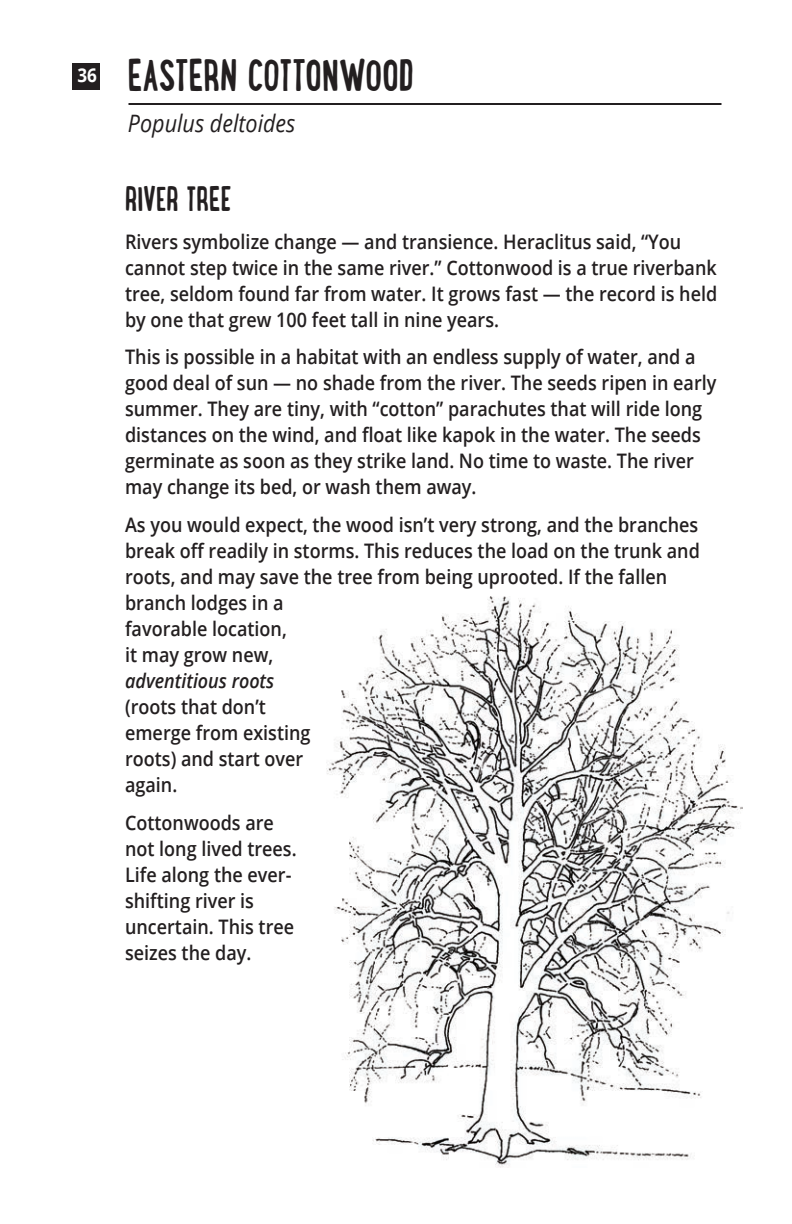
<style>
.page{position:relative;width:792px;height:1224px;background:#fff}
.page>*{position:absolute;margin:0;border:0;box-sizing:border-box;transform-origin:0 0}
.t1{font:700 44px "Lunch Box";letter-spacing:-.01em;color:#231f20;scale:.9 1}
.t2{font:700 34px "Lunch Box";letter-spacing:-.005em;color:#231f20;scale:.9 1}
.t3{font:italic 24px "Open Sans";color:#231f20;scale:.9 1}
.t4{font:600 20px/26px "Open Sans";color:#231f20;scale:.9 1}
.t5{font:italic 600 20px "Open Sans";color:#231f20;scale:.9 1}
.t6{font:700 19px "Open Sans";color:#fff;scale:.9 1}
</style>
<div class="page">
<div style="left:72px;top:63px;width:28px;height:27px;background:#231f20"></div>
<hr style="left:128px;top:103px;width:594px;height:2px;background:#231f20">
<img style="left:326px;top:597px;width:416px;height:570px">
<p class="t6" style="left:77px;top:62px;width:23px">36</p>
<h1 class="t1" style="left:128px;top:43px;width:320px">EASTERN COTTONWOOD</h1>
<p class="t3" style="left:128px;top:107px;width:188px">Populus deltoides</p>
<h2 class="t2" style="left:125px;top:174px;width:120px">RIVER TREE</h2>
<p class="t4" style="left:125px;top:228px;width:660px">Rivers symbolize change — and transience. Heraclitus said, “You cannot step twice in the same river.” Cottonwood is a true riverbank tree, seldom found far from water. It grows fast — the record is held by one that grew 100 feet tall in nine years.</p>
<p class="t4" style="left:125px;top:344px;width:659px">This is possible in a habitat with an endless supply of water, and a good deal of sun — no shade from the river. The seeds ripen in early summer. They are tiny, with “cotton” parachutes that will ride long distances on the wind, and float like kapok in the water. The seeds germinate as soon as they strike land. No time to waste. The river may change its bed, or wash them away.</p>
<p class="t4" style="left:125px;top:512px;width:640px">As you would expect, the wood isn’t very strong, and the branches break off readily in storms. This reduces the load on the trunk and roots, and may save the tree from being uprooted. If the fallen branch lodges in a<br>favorable location,<br>it may grow new,</p>
<p class="t5" style="left:125px;top:667px;width:167px">adventitious roots</p>
<p class="t4" style="left:125px;top:694px;width:208px">(roots that don’t emerge from existing roots) and start over again.</p>
<p class="t4" style="left:125px;top:810px;width:192px">Cottonwoods are not long lived trees.<br>Life along the ever&shy;shifting river is uncertain. This tree seizes the day.</p>
</div>
